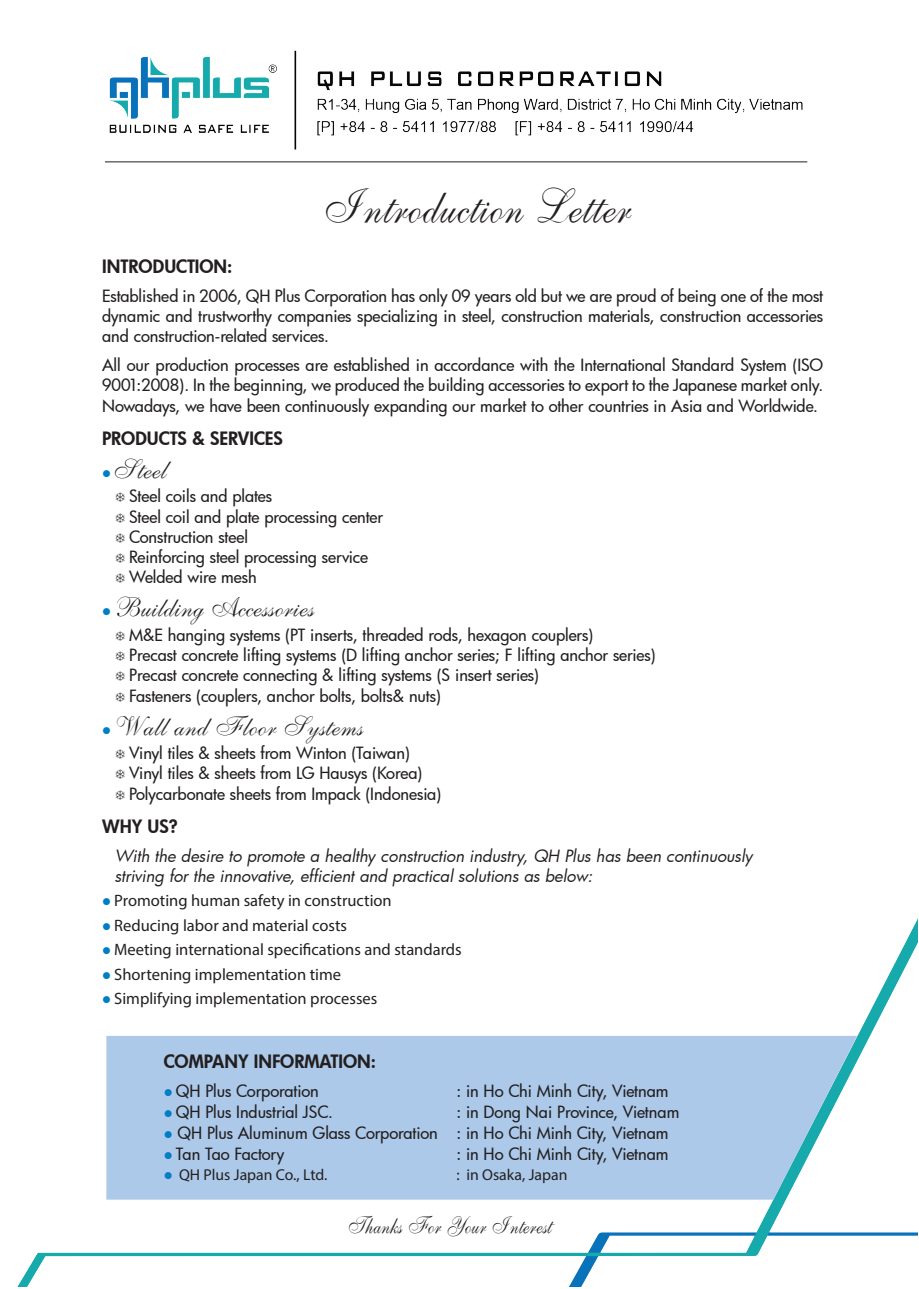
<style>
.page{position:relative;width:919px;height:1289px;background:#fff}
.page>*{position:absolute;margin:0;border:0;box-sizing:border-box;transform-origin:0 0}
.t1{font:italic 48px "Allegie";color:#231f20;scale:.9 1}
.t2{font:italic 27px "Allegie";color:#231f20}
.t3{font:italic 24px "Allegie";color:#231f20;scale:.82 1}
.t4{font:18px "Futura Hv";color:#231f20}
.t5{font:16.5px/20.2px "Futura Md";letter-spacing:-.005em;color:#231f20}
.t6{font:16.5px "Myriad Pro";color:#231f20}
.t7{font:italic 16.5px/20.2px "Futura Bk";letter-spacing:-.005em;color:#231f20}
.t8{font:15.75px "Myriad Pro";color:#231f20}
.s1{color:#007ec5}
</style>
<div class="page">
<img style="left:18px;top:920px;width:899px;height:366px">
<div style="left:106px;top:1035px;width:751px;height:164px;background:#acc9e9"></div>
<img style="left:109px;top:50px;width:694px;height:100px">
<hr style="left:105px;top:162px;width:702px;height:1px;background:#231f20">
<h1 class="t1" style="left:324px;top:173px;width:343px">Introduction Letter</h1>
<p class="t4" style="left:102px;top:254px;width:132px">INTRODUCTION:</p>
<p class="t5" style="left:102px;top:285px;width:722px;text-align:justify">Established in 2006, QH Plus Corporation has only 09 years old but we are proud of being one of the most dynamic and trustworthy companies specializing in steel, construction materials, construction accessories and construction-related services.</p>
<p class="t5" style="left:102px;top:355px;width:722px;text-align:justify">All our production processes are established in accordance with the International Standard System (ISO 9001:2008). In the beginning, we produced the building accessories to export to the Japanese market only.<br>Nowadays, we have been continuously expanding our market to other countries in Asia and Worldwide.</p>
<p class="t4" style="left:102px;top:426px;width:182px">PRODUCTS &amp; SERVICES</p>
<h2 class="t2" style="left:102px;top:450px;width:67px"><span class="s1">●</span> Steel</h2>
<p class="t5" style="left:129px;top:486px;width:256px">Steel coils and plates<br>Steel coil and plate processing center<br>Construction steel<br>Reinforcing steel processing service<br>Welded wire mesh</p>
<h2 class="t2" style="left:102px;top:589px;width:214px"><span class="s1">●</span> Building Accessories</h2>
<p class="t5" style="left:129px;top:624px;width:528px">M&amp;E hanging systems (PT inserts, threaded rods, hexagon couplers)<br>Precast concrete lifting systems (D lifting anchor series; F lifting anchor series)<br>Precast concrete connecting &amp; lifting systems (S insert series)<br>Fasteners (couplers, anchor bolts, bolts&amp; nuts)</p>
<h2 class="t2" style="left:102px;top:707px;width:263px"><span class="s1">●</span> Wall and Floor Systems</h2>
<p class="t5" style="left:129px;top:742px;width:314px">Vinyl tiles &amp; sheets from Winton (Taiwan)<br>Vinyl tiles &amp; sheets from LG Hausys (Korea)<br>Polycarbonate sheets from Impack (Indonesia)</p>
<p class="t4" style="left:102px;top:814px;width:77px">WHY US?</p>
<p class="t7" style="left:115px;top:845px;width:639px">With the desire to promote a healthy construction industry, QH Plus has been continuously striving for the innovative, efficient and practical solutions as below:</p>
<p class="t6" style="left:102px;top:890px;width:291px"><span class="s1">●</span> Promoting human safety in construction</p>
<p class="t6" style="left:102px;top:915px;width:246px"><span class="s1">●</span> Reducing labor and material costs</p>
<p class="t6" style="left:102px;top:939px;width:361px"><span class="s1">●</span> Meeting international specifications and standards</p>
<p class="t6" style="left:102px;top:964px;width:240px"><span class="s1">●</span> Shortening implementation time</p>
<p class="t6" style="left:102px;top:988px;width:277px"><span class="s1">●</span> Simplifying implementation processes</p>
<p class="t4" style="left:164px;top:1048px;width:214px">COMPANY INFORMATION:</p>
<p class="t5" style="left:164px;top:1080px;width:156px"><span class="s1">●</span> QH Plus Corporation</p>
<p class="t5" style="left:456px;top:1080px;width:214px">: in Ho Chi Minh City, Vietnam</p>
<p class="t5" style="left:164px;top:1101px;width:171px"><span class="s1">●</span> QH Plus Industrial JSC.</p>
<p class="t5" style="left:456px;top:1101px;width:224px">: in Dong Nai Province, Vietnam</p>
<p class="t5" style="left:164px;top:1122px;width:506px"><span class="s1">●</span> QH Plus Aluminum Glass Corporation : in Ho Chi Minh City, Vietnam</p>
<p class="t5" style="left:164px;top:1143px;width:122px"><span class="s1">●</span> Tan Tao Factory</p>
<p class="t5" style="left:456px;top:1143px;width:214px">: in Ho Chi Minh City, Vietnam</p>
<p class="t8" style="left:164px;top:1164px;width:165px"><span class="s1">●</span> QH Plus Japan Co., Ltd.</p>
<p class="t8" style="left:456px;top:1164px;width:112px">: in Osaka, Japan</p>
<h3 class="t3" style="left:348px;top:1208px;width:251px">Thanks For Your Interest</h3>
</div>
